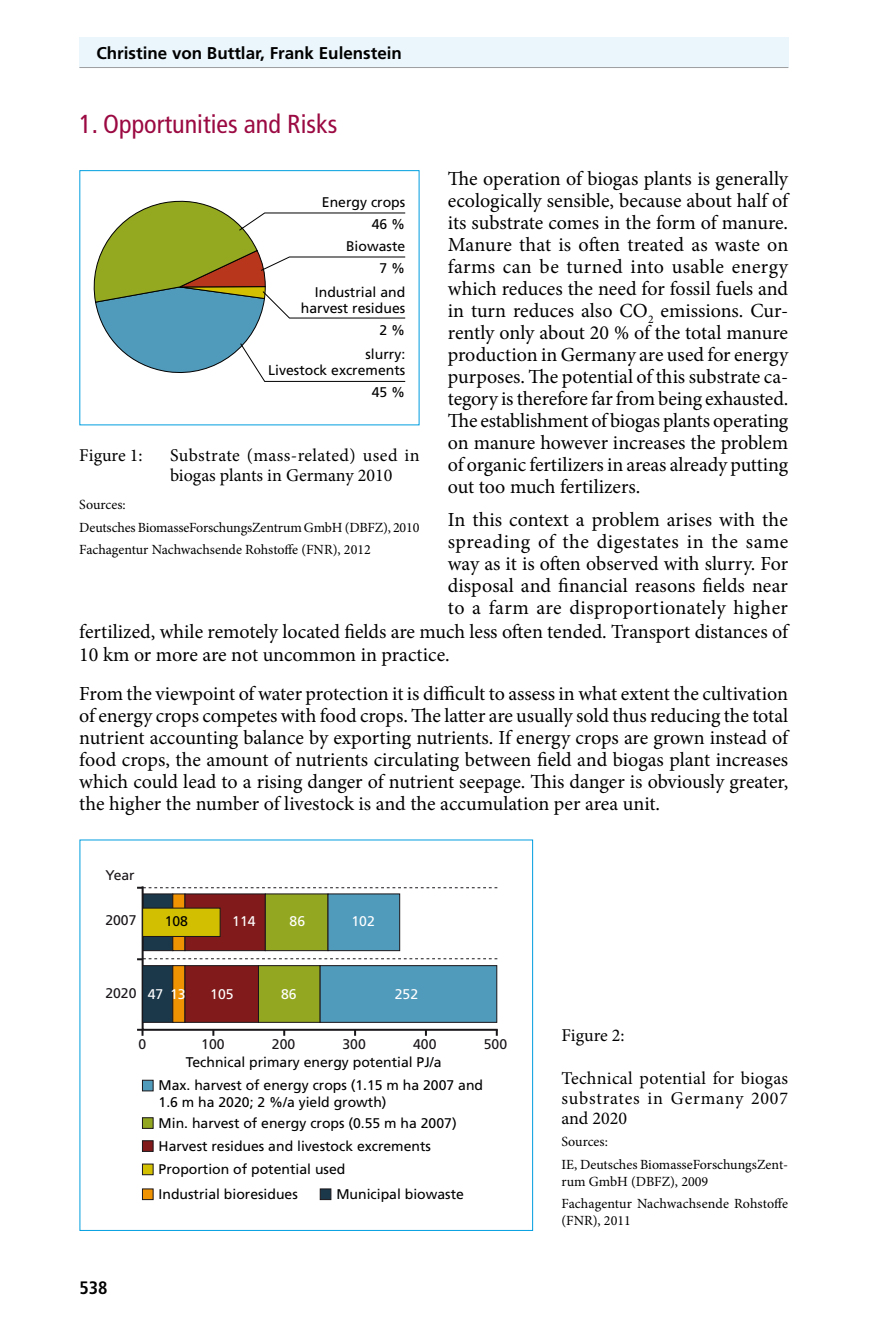
<style>
.page{position:relative;width:879px;height:1333px;background:#fff}
.page>*{position:absolute;margin:0;border:0;box-sizing:border-box;transform-origin:0 0}
.t1{font:condensed 26px "Frutiger";color:#9b0a42}
.t2{font:20px/22px "Minion Pro";color:#000;text-align:justify}
.t3{font:18px/20px "Minion Pro";letter-spacing:.015em;color:#000}
.t4{font:700 condensed 18px "Frutiger";color:#000}
.t5{font:700 17px "Frutiger";color:#000}
.t6{font:14px/22px "Frutiger";color:#000;text-align:right}
.t7{font:14px/22.4px "Minion Pro";letter-spacing:-.005em;color:#000}
.t8{font:14px "Frutiger";color:#1a161a}
.t9{font:14px "Frutiger";color:#fff}
</style>
<div class="page">
<div style="left:80px;top:38px;width:708px;height:30px;background:#ebf6fc"></div>
<hr style="left:79px;top:67px;width:709px;height:1px;background:#9c9e9f">
<div style="left:142px;top:893px;width:31px;height:58px;background:#1a384a;border:1px solid #1a161a"></div>
<div style="left:172px;top:893px;width:13px;height:58px;background:#f09302;border:1px solid #1a161a"></div>
<div style="left:184px;top:893px;width:82px;height:58px;background:#811a1b;border:1px solid #1a161a"></div>
<div style="left:265px;top:893px;width:63px;height:58px;background:#93a720;border:1px solid #1a161a"></div>
<div style="left:327px;top:893px;width:73px;height:58px;background:#509abb;border:1px solid #1a161a"></div>
<svg style="left:137px;top:886px;width:361px;height:2px"></svg>
<svg style="left:137px;top:1028px;width:6px;height:7px"></svg>
<svg style="left:137px;top:958px;width:361px;height:2px"></svg>
<hr style="left:143px;top:1028px;width:354px;height:2px;background:#1a171b">
<hr style="left:142px;top:886px;width:2px;height:143px;background:#1a171b">
<div style="left:142px;top:907px;width:79px;height:29px;background:#d2bf01;border:1px solid #1a161a"></div>
<div style="left:142px;top:965px;width:31px;height:57px;background:#1a384a;border:1px solid #1a161a"></div>
<div style="left:172px;top:965px;width:13px;height:57px;background:#f09302;border:1px solid #1a161a"></div>
<div style="left:184px;top:965px;width:75px;height:57px;background:#811a1b;border:1px solid #1a161a"></div>
<div style="left:258px;top:965px;width:63px;height:57px;background:#93a720;border:1px solid #1a161a"></div>
<div style="left:320px;top:965px;width:177px;height:57px;background:#509abb;border:1px solid #1a161a"></div>
<div style="left:142px;top:1079px;width:12px;height:12px;background:#509abb;border:1px solid #1a161a"></div>
<div style="left:142px;top:1117px;width:12px;height:11px;background:#93a720;border:1px solid #1a161a"></div>
<svg style="left:142px;top:1188px;width:12px;height:11px"></svg>
<div style="left:320px;top:1188px;width:11px;height:11px;background:#1a384a;border:1px solid #1a161a"></div>
<div style="left:142px;top:1140px;width:12px;height:11px;background:#811a1b;border:1px solid #1a161a"></div>
<div style="left:142px;top:1163px;width:12px;height:12px;background:#d2bf01;border:1px solid #1a161a"></div>
<svg style="left:94px;top:200px;width:311px;height:182px"></svg>
<p class="t5" style="left:96px;top:43px;width:307px">Christine von Buttlar, Frank Eulenstein</p>
<h1 class="t1" style="left:79px;top:109px;width:259px">1. Opportunities and Risks</h1>
<p class="t6" style="left:322px;top:191px;width:85px">Energy crops<br>46 %<br>Biowaste<br>7 %</p>
<p class="t6" style="left:301px;top:284px;width:106px;line-height:16px">Industrial and harvest residues</p>
<p class="t6" style="left:379px;top:319px;width:27px">2 %</p>
<p class="t6" style="left:268px;top:346px;width:138px;line-height:16px">slurry:<br>Livestock excrements</p>
<p class="t6" style="left:372px;top:381px;width:35px">45 %</p>
<p class="t3" style="left:79px;top:445px;width:65px">Figure 1:</p>
<p class="t3" style="left:170px;top:445px;width:251px">Substrate (mass-related) used in biogas plants in Germany 2010</p>
<p class="t7" style="left:79px;top:493px;width:342px">Sources:<br>Deutsches BiomasseForschungsZentrum GmbH (DBFZ), 2010<br>Fachagentur Nachwachsende Rohstoffe (FNR), 2012</p>
<p class="t2" style="left:448px;top:167px;width:342px">The operation of biogas plants is generally ecologically sensible, because about half of its substrate comes in the form of manure.<br>Manure that is often treated as waste on farms can be turned into usable energy which reduces the need for fossil fuels and in turn reduces also CO<sub>2</sub> emissions. Cur&shy;rently only about 20 % of the total manure production in Germany are used for energy purposes. The potential of this substrate ca&shy;tegory is therefore far from being exhausted.<br>The establishment of biogas plants operating on manure however increases the problem of organic fertilizers in areas already putting out too much fertilizers.</p>
<p class="t2" style="left:448px;top:509px;width:342px">In this context a problem arises with the spreading of the digestates in the same way as it is often observed with slurry. For disposal and financial reasons fields near to a farm are disproportionately higher</p>
<p class="t2" style="left:79px;top:621px;width:710px">fertilized, while remotely located fields are much less often tended. Transport distances of<br>10 km or more are not uncommon in practice.</p>
<p class="t2" style="left:79px;top:682px;width:710px">From the viewpoint of water protection it is difficult to assess in what extent the cultivation of energy crops competes with food crops. The latter are usually sold thus reducing the total nutrient accounting balance by exporting nutrients. If energy crops are grown instead of food crops, the amount of nutrients circulating between field and biogas plant increases which could lead to a rising danger of nutrient seepage. This danger is obviously greater, the higher the number of livestock is and the accumulation per area unit.</p>
<p class="t8" style="left:105px;top:867px;width:31px">Year</p>
<p class="t8" style="left:105px;top:911px;width:33px">2007</p>
<p class="t9" style="left:351px;top:913px;width:25px">102</p>
<p class="t6" style="left:165px;top:910px;width:25px">108</p>
<p class="t9" style="left:232px;top:913px;width:25px">114</p>
<p class="t9" style="left:289px;top:913px;width:17px">86</p>
<p class="t8" style="left:105px;top:984px;width:33px">2020</p>
<p class="t9" style="left:148px;top:986px;width:17px">47</p>
<p class="t9" style="left:170px;top:986px;width:17px">13</p>
<p class="t9" style="left:210px;top:986px;width:25px">105</p>
<p class="t9" style="left:281px;top:986px;width:17px">86</p>
<p class="t9" style="left:395px;top:986px;width:25px">252</p>
<p class="t8" style="left:138px;top:1035px;width:9px">0</p>
<p class="t8" style="left:201px;top:1035px;width:25px">100</p>
<p class="t8" style="left:272px;top:1035px;width:25px">200</p>
<p class="t8" style="left:342px;top:1035px;width:25px">300</p>
<p class="t8" style="left:413px;top:1035px;width:25px">400</p>
<p class="t8" style="left:484px;top:1035px;width:25px">500</p>
<p class="t6" style="left:186px;top:1050px;width:257px">Technical primary energy potential PJ/a</p>
<p class="t6" style="left:159px;top:1076px;width:326px;line-height:16.8px;text-align:left">Max. harvest of energy crops (1.15 m ha 2007 and<br>1.6 m ha 2020; 2 %/a yield growth)</p>
<p class="t6" style="left:159px;top:1111px;width:299px">Min. harvest of energy crops (0.55 m ha 2007)</p>
<p class="t6" style="left:159px;top:1133px;width:274px;line-height:23.4px;text-align:left">Harvest residues and livestock excrements<br>Proportion of potential used</p>
<p class="t4" style="left:79px;top:1276px;width:30px">538</p>
<p class="t6" style="left:159px;top:1182px;width:141px">Industrial bioresidues</p>
<p class="t6" style="left:336px;top:1182px;width:129px">Municipal biowaste</p>
<p class="t3" style="left:561px;top:1025px;width:65px">Figure 2:</p>
<p class="t3" style="left:561px;top:1068px;width:228px;text-align:justify">Technical potential for biogas substrates in Germany 2007 and 2020</p>
<p class="t7" style="left:561px;top:1130px;width:228px">Sources:<br>IE, Deutsches BiomasseForschungsZent-</p>
<p class="t7" style="left:561px;top:1169px;width:228px">rum GmbH (DBFZ), 2009<br>Fachagentur Nachwachsende Rohstoffe</p>
<p class="t7" style="left:561px;top:1209px;width:71px">(FNR), 2011</p>
</div>
